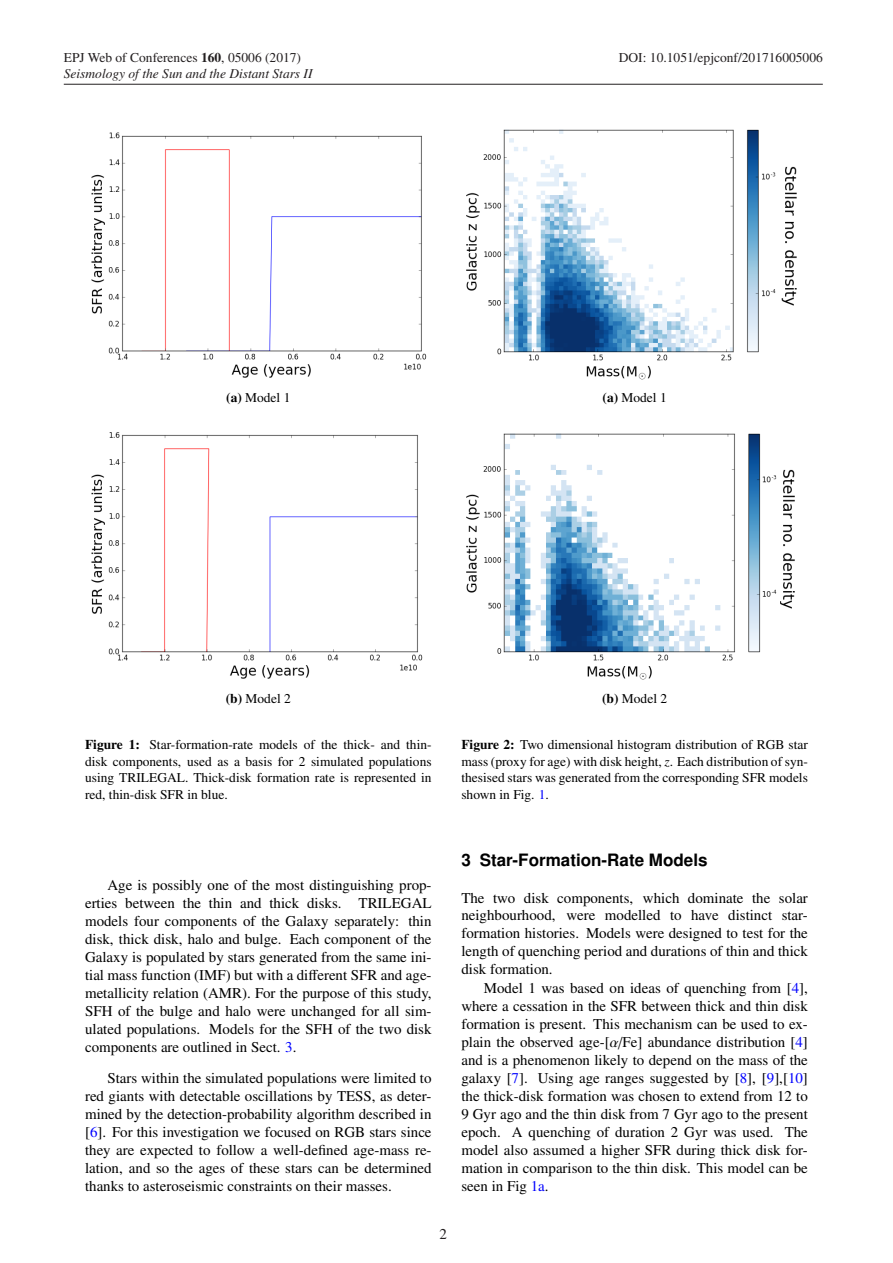
<style>
.page{position:relative;width:893px;height:1263px;background:#fff}
.page>*{position:absolute;margin:0;border:0;box-sizing:border-box;transform-origin:0 0}
.t1{font:700 17.1px "Nimbus San L";color:#000}
.t2{font:15px/18px "Nimbus Rom No 9 L";color:#000;text-align:justify}
.t3{font:15px "Times";color:#231f20}
.t4{font:13.5px/16.5px "Nimbus Rom No 9 L";color:#000;text-align:justify}
.Running_h_and_folio{font:13.5px "Times";color:#231f20}
.Running_h1{font:italic 13.5px "Times";color:#231f20}
.s1{font-weight:700}
.s2{font-weight:500}
.s3{font-style:italic}
.s4{color:#00f}
.s5{font-family:"rtxr"}
.s6{font-family:"rtxmi"}
</style>
<div class="page">
<img style="left:91px;top:132px;width:336px;height:246px">
<img style="left:91px;top:432px;width:332px;height:247px">
<img style="left:466px;top:129px;width:310px;height:251px">
<img style="left:781px;top:166px;width:16px;height:140px">
<img style="left:466px;top:433px;width:311px;height:247px">
<img style="left:780px;top:469px;width:15px;height:140px">
<hr style="left:64px;top:84px;width:759px;height:1px;background:#231f20">
<p class="Running_h_and_folio" style="left:64px;top:49px;width:239px">EPJ Web of Conferences <span class="s1">160</span>, 05006 (2017)</p>
<p class="Running_h_and_folio" style="left:619px;top:49px;width:205px">DOI: 10.1051/epjconf/201716005006</p>
<p class="Running_h1" style="left:64px;top:66px;width:250px">Seismology of the Sun and the Distant Stars II</p>
<p class="t4" style="left:226px;top:390px;width:66px"><span class="s2">(a)</span> Model 1</p>
<p class="t4" style="left:602px;top:390px;width:66px"><span class="s2">(a)</span> Model 1</p>
<p class="t4" style="left:226px;top:690px;width:67px"><span class="s2">(b)</span> Model 2</p>
<p class="t4" style="left:85px;top:737px;width:348px"><span class="s2">Figure 1:</span> Star-formation-rate models of the thick- and thin&shy;disk components, used as a basis for 2 simulated populations using TRILEGAL. Thick-disk formation rate is represented in red, thin-disk SFR in blue.</p>
<p class="t4" style="left:602px;top:690px;width:67px"><span class="s2">(b)</span> Model 2</p>
<p class="t4" style="left:461px;top:737px;width:348px"><span class="s2">Figure 2:</span> Two dimensional histogram distribution of RGB star mass (proxy for age) with disk height, <span class="s3">z</span>. Each distribution of syn&shy;thesised stars was generated from the corresponding SFR models shown in Fig. <span class="s4">1</span>.</p>
<p class="t2" style="left:85px;top:876px;width:348px;text-indent:22px">Age is possibly one of the most distinguishing prop&shy;erties between the thin and thick disks. TRILEGAL models four components of the Galaxy separately: thin disk, thick disk, halo and bulge. Each component of the Galaxy is populated by stars generated from the same ini&shy;tial mass function (IMF) but with a di<span class="s5">ff</span>erent SFR and age&shy;metallicity relation (AMR). For the purpose of this study, SFH of the bulge and halo were unchanged for all sim&shy;ulated populations. Models for the SFH of the two disk components are outlined in Sect. <span class="s4">3</span>.</p>
<p class="t2" style="left:85px;top:1069px;width:348px;text-indent:22px">Stars within the simulated populations were limited to red giants with detectable oscillations by TESS, as deter&shy;mined by the detection-probability algorithm described in [<span class="s4">6</span>]. For this investigation we focused on RGB stars since they are expected to follow a well-defined age-mass re&shy;lation, and so the ages of these stars can be determined thanks to asteroseismic constraints on their masses.</p>
<p class="t3" style="left:440px;top:1225px;width:9px">2</p>
<p class="t1" style="left:461px;top:849px;width:248px">3 Star-Formation-Rate Models</p>
<p class="t2" style="left:461px;top:889px;width:348px">The two disk components, which dominate the solar</p>
<p class="t2" style="left:461px;top:907px;width:348px">neighbourhood, were modelled to have distinct star-</p>
<p class="t2" style="left:461px;top:924px;width:348px">formation histories. Models were designed to test for the</p>
<p class="t2" style="left:461px;top:942px;width:348px">length of quenching period and durations of thin and thick</p>
<p class="t2" style="left:461px;top:960px;width:93px">disk formation.</p>
<p class="t2" style="left:484px;top:979px;width:326px">Model 1 was based on ideas of quenching from [<span class="s4">4</span>],</p>
<p class="t2" style="left:461px;top:997px;width:348px">where a cessation in the SFR between thick and thin disk</p>
<p class="t2" style="left:461px;top:1015px;width:348px">formation is present. This mechanism can be used to ex-</p>
<p class="t2" style="left:461px;top:1033px;width:348px">plain the observed age-[<span class="s6">α</span><span class="s5">/</span>Fe] abundance distribution [<span class="s4">4</span>]</p>
<p class="t2" style="left:461px;top:1051px;width:348px">and is a phenomenon likely to depend on the mass of the</p>
<p class="t2" style="left:461px;top:1069px;width:348px">galaxy [<span class="s4">7</span>]. Using age ranges suggested by [<span class="s4">8</span>], [<span class="s4">9</span>],[<span class="s4">10</span>]</p>
<p class="t2" style="left:461px;top:1087px;width:348px">the thick-disk formation was chosen to extend from 12 to</p>
<p class="t2" style="left:461px;top:1105px;width:348px">9 Gyr ago and the thin disk from 7 Gyr ago to the present</p>
<p class="t2" style="left:461px;top:1123px;width:348px">epoch. A quenching of duration 2 Gyr was used. The</p>
<p class="t2" style="left:461px;top:1141px;width:348px">model also assumed a higher SFR during thick disk for-</p>
<p class="t2" style="left:461px;top:1159px;width:348px">mation in comparison to the thin disk. This model can be</p>
<p class="t2" style="left:461px;top:1177px;width:89px">seen in Fig <span class="s4">1a</span>.</p>
</div>
